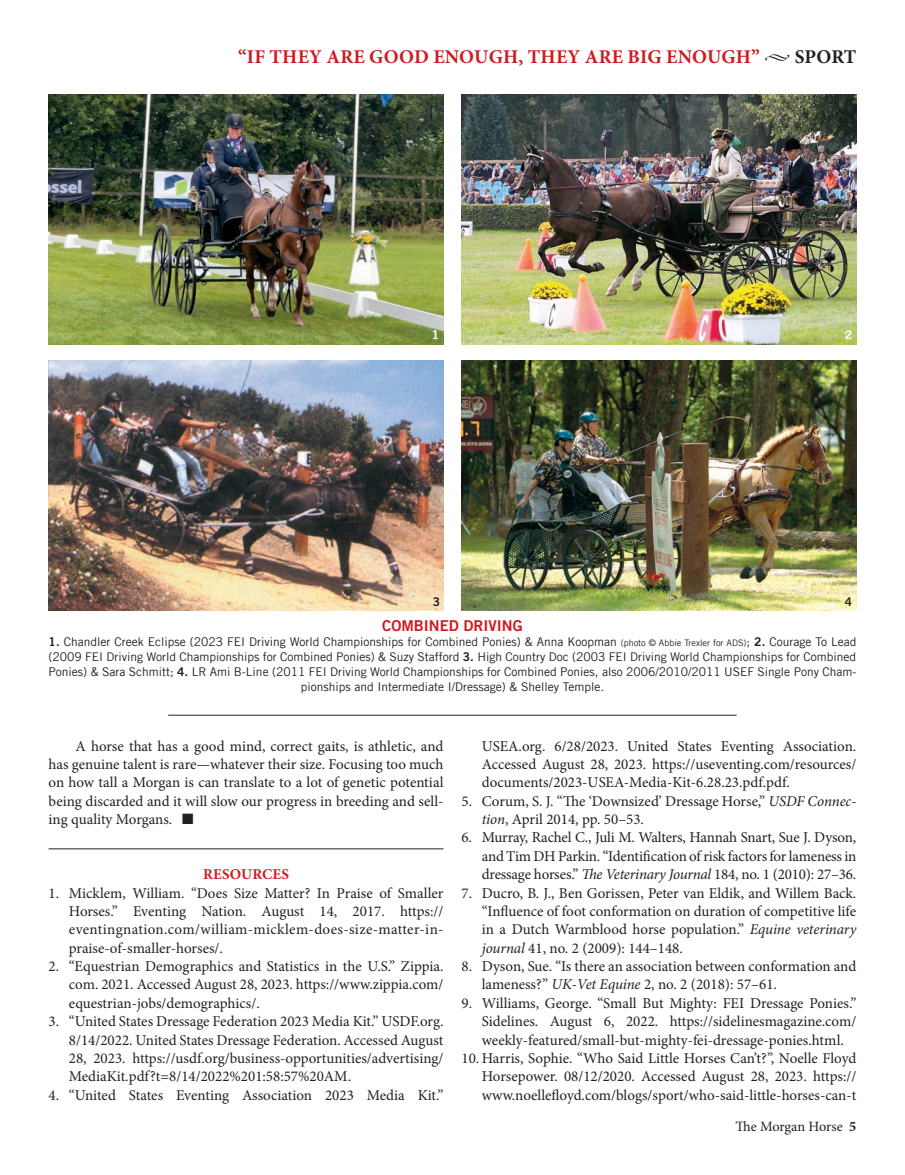
<style>
.page{position:relative;width:905px;height:1175px;background:#fff}
.page>*{position:absolute;margin:0;border:0;box-sizing:border-box;transform-origin:0 0}
.t1{font:700 19.5px "Minion Pro";letter-spacing:.01em;color:#cf1a20}
.t2{font:15px/18.3px "Minion Pro";color:#231f20;text-align:justify}
.t3{font:15px "Trade Gothic Bold Two";color:#cf1a20}
.t4{font:700 15px "Minion Pro";letter-spacing:.01em;color:#cf1a20}
.t5{font:14.25px "Minion Pro";letter-spacing:-.01em;color:#231f20}
.t6{font:12px/15px "Trade Gothic";color:#231f20;text-align:center}
.t7{font:12px "Trade Gothic Bold 6";color:#fff}
.t8{font:12px "Trade Gothic Bold 6";color:#231f20}
.s1{color:#231f20}
.s2{font-family:"Trade Gothic Bold Two"}
.s3{font-size:9px}
.s4{font-style:italic}
.s5{font-weight:700}
</style>
<div class="page">
<hr style="left:49px;top:848px;width:394px;height:1px;background:#231f20">
<hr style="left:168px;top:715px;width:568px;height:1px;background:#231f20">
<img style="left:49px;top:94px;width:394px;height:250px">
<img style="left:461px;top:94px;width:395px;height:250px">
<img style="left:49px;top:361px;width:394px;height:250px">
<img style="left:462px;top:361px;width:394px;height:250px">
<h1 class="t1" style="left:238px;top:43px;width:619px">“IF THEY ARE GOOD ENOUGH, THEY ARE BIG ENOUGH” <span class="s1">◆ SPORT</span></h1>
<p class="t7" style="left:431px;top:329px;width:9px">1</p>
<p class="t7" style="left:844px;top:329px;width:9px">2</p>
<p class="t8" style="left:432px;top:596px;width:9px">3</p>
<p class="t8" style="left:844px;top:596px;width:9px">4</p>
<p class="t3" style="left:382px;top:619px;width:142px">COMBINED DRIVING</p>
<p class="t6" style="left:49px;top:635px;width:809px"><span class="s2">1.</span> Chandler Creek Eclipse (2023 FEI Driving World Championships for Combined Ponies) &amp; Anna Koopman <span class="s3">(photo © Abbie Trexler for ADS)</span>; <span class="s2">2.</span> Courage To Lead (2009 FEI Driving World Championships for Combined Ponies) &amp; Suzy Stafford <span class="s2">3.</span> High Country Doc (2003 FEI Driving World Championships for Combined Ponies) &amp; Sara Schmitt; <span class="s2">4.</span> LR Ami B-Line (2011 FEI Driving World Championships for Combined Ponies, also 2006/2010/2011 USEF Single Pony Cham&shy;pionships and Intermediate I/Dressage) &amp; Shelley Temple.</p>
<p class="t2" style="left:49px;top:736px;width:396px;text-indent:27px">A horse that has a good mind, correct gaits, is athletic, and has genuine talent is rare—whatever their size. Focusing too much on how tall a Morgan is can translate to a lot of genetic potential being discarded and it will slow our progress in breeding and sell&shy;ing quality Morgans. ■</p>
<p class="t4" style="left:203px;top:863px;width:87px">RESOURCES</p>
<p class="t2" style="left:69px;top:883px;width:376px;text-indent:-20px">1. Micklem, William. “Does Size Matter? In Praise of Smaller Horses.” Eventing Nation. August 14, 2017. https:// eventingnation.com/william-micklem-does-size-matter-in&shy;praise-of-smaller-horses/.</p>
<p class="t2" style="left:69px;top:957px;width:376px;text-indent:-20px">2. “Equestrian Demographics and Statistics in the U.S.” Zippia. com. 2021. Accessed August 28, 2023. https://www.zippia.com/ equestrian-jobs/demographics/.</p>
<p class="t2" style="left:69px;top:1012px;width:376px;text-indent:-20px">3. “United States Dressage Federation 2023 Media Kit.” USDF.org.<br>8/14/2022. United States Dressage Federation. Accessed August 28, 2023. https://usdf.org/business-opportunities/advertising/ MediaKit.pdf?t=8/14/2022%201:58:57%20AM.</p>
<p class="t2" style="left:49px;top:1085px;width:396px">4. “United States Eventing Association 2023 Media Kit.”</p>
<p class="t2" style="left:482px;top:736px;width:376px">USEA.org. 6/28/2023. United States Eventing Association.<br>Accessed August 28, 2023. https://useventing.com/resources/ documents/2023-USEA-Media-Kit-6.28.23.pdf.pdf.</p>
<p class="t2" style="left:482px;top:791px;width:376px;text-indent:-20px">5. Corum, S. J. “The ‘Downsized’ Dressage Horse,” <span class="s4">USDF Connec&shy;tion</span>, April 2014, pp. 50–53.</p>
<p class="t2" style="left:482px;top:828px;width:376px;text-indent:-20px">6. Murray, Rachel C., Juli M. Walters, Hannah Snart, Sue J. Dyson, and Tim DH Parkin. “Identification of risk factors for lameness in dressage horses.” <span class="s4">The Veterinary Journal</span> 184, no. 1 (2010): 27–36.</p>
<p class="t2" style="left:482px;top:883px;width:376px;text-indent:-20px">7. Ducro, B. J., Ben Gorissen, Peter van Eldik, and Willem Back. “Influence of foot conformation on duration of competitive life in a Dutch Warmblood horse population.” <span class="s4">Equine veterinary journal</span> 41, no. 2 (2009): 144–148.</p>
<p class="t2" style="left:482px;top:957px;width:376px;text-indent:-20px">8. Dyson, Sue. “Is there an association between conformation and lameness?” <span class="s4">UK-Vet Equine</span> 2, no. 2 (2018): 57–61.</p>
<p class="t2" style="left:482px;top:994px;width:376px;text-indent:-20px">9. Williams, George. “Small But Mighty: FEI Dressage Ponies.” Sidelines. August 6, 2022. https://sidelinesmagazine.com/ weekly-featured/small-but-mighty-fei-dressage-ponies.html.</p>
<p class="t2" style="left:482px;top:1049px;width:376px;text-indent:-20px">10. Harris, Sophie. “Who Said Little Horses Can’t?”, Noelle Floyd Horsepower. 08/12/2020. Accessed August 28, 2023. https:// www.noellefloyd.com/blogs/sport/who-said-little-horses-can-t</p>
<p class="t5" style="left:735px;top:1117px;width:122px">The Morgan Horse <span class="s5">5</span></p>
</div>
